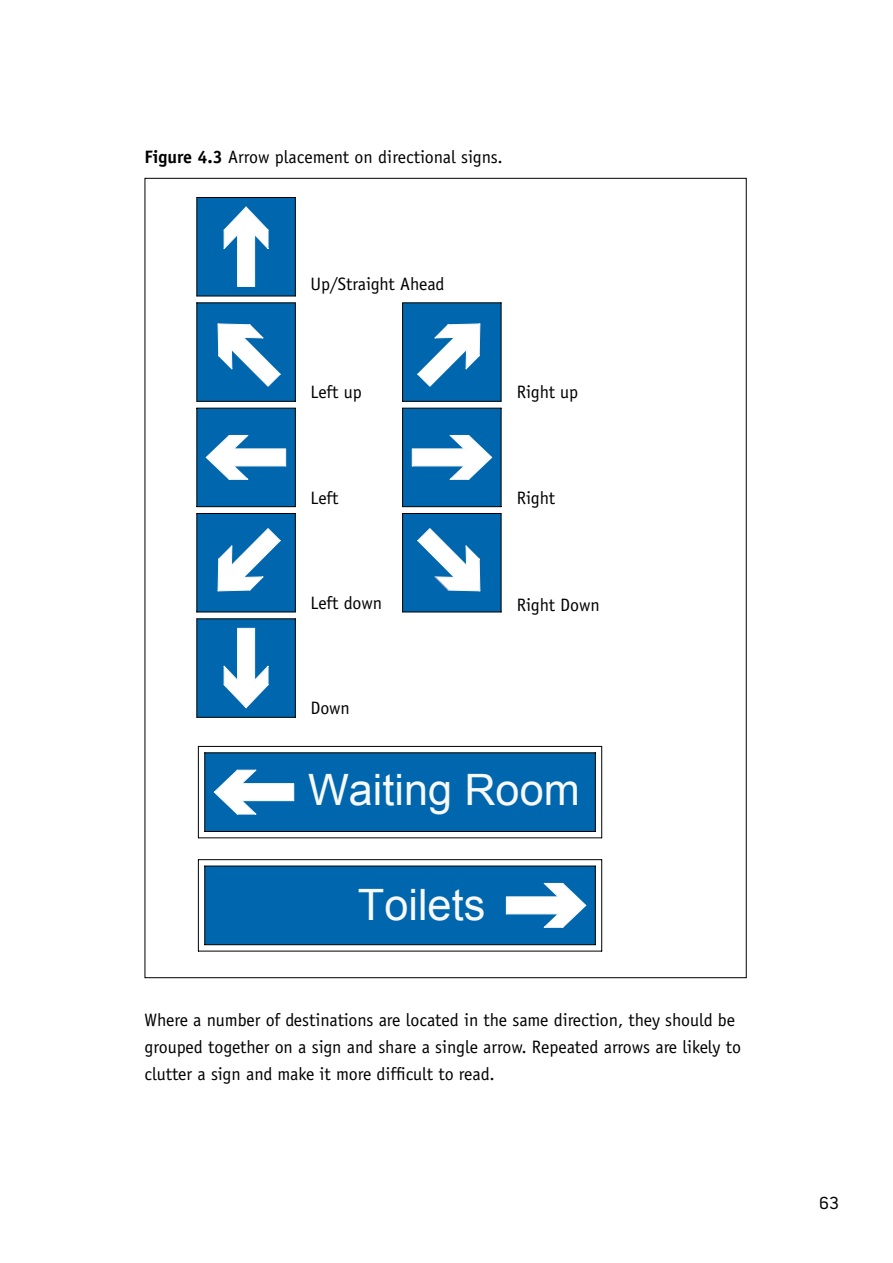
<style>
.page{position:relative;width:893px;height:1263px;background:#fff}
.page>*{position:absolute;margin:0;border:0;box-sizing:border-box;transform-origin:0 0}
.t1{font:43.35px "Arial";color:#f7f8f8}
.t2{font:18px/27px "Officina Sans";letter-spacing:-.005em;color:#000}
.t3{font:18px "Anivers";color:#000}
.s1{font-weight:700}
</style>
<div class="page">
<svg style="left:205px;top:753px;width:390px;height:191px;fill:#0066ad"></svg>
<svg style="left:197px;top:198px;width:304px;height:519px"></svg>
<hr style="left:198px;top:746px;width:404px;height:1px;background:#000">
<hr style="left:198px;top:837px;width:404px;height:1px;background:#000">
<hr style="left:205px;top:831px;width:390px;height:1px;background:#000">
<hr style="left:205px;top:752px;width:390px;height:1px;background:#000">
<hr style="left:198px;top:746px;width:1px;height:92px;background:#000">
<hr style="left:204px;top:753px;width:1px;height:78px;background:#000">
<hr style="left:601px;top:746px;width:1px;height:92px;background:#000">
<hr style="left:595px;top:753px;width:1px;height:78px;background:#000">
<svg style="left:213px;top:769px;width:82px;height:46px"></svg>
<hr style="left:198px;top:859px;width:404px;height:1px;background:#000">
<hr style="left:198px;top:951px;width:404px;height:1px;background:#000">
<hr style="left:205px;top:944px;width:390px;height:1px;background:#000">
<hr style="left:205px;top:866px;width:390px;height:1px;background:#000">
<hr style="left:198px;top:860px;width:1px;height:91px;background:#000">
<hr style="left:204px;top:866px;width:1px;height:79px;background:#000">
<hr style="left:601px;top:860px;width:1px;height:91px;background:#000">
<hr style="left:595px;top:866px;width:1px;height:79px;background:#000">
<svg style="left:505px;top:882px;width:82px;height:47px"></svg>
<hr style="left:196px;top:619px;width:1px;height:98px;background:#000">
<svg style="left:223px;top:627px;width:46px;height:82px"></svg>
<hr style="left:295px;top:619px;width:1px;height:98px;background:#000">
<hr style="left:197px;top:618px;width:98px;height:1px;background:#000">
<hr style="left:197px;top:612px;width:98px;height:1px;background:#000">
<hr style="left:197px;top:717px;width:98px;height:1px;background:#000">
<hr style="left:196px;top:513px;width:1px;height:99px;background:#000">
<svg style="left:217px;top:527px;width:65px;height:65px"></svg>
<hr style="left:295px;top:513px;width:1px;height:99px;background:#000">
<hr style="left:197px;top:513px;width:98px;height:1px;background:#000">
<hr style="left:197px;top:506px;width:98px;height:1px;background:#000">
<hr style="left:196px;top:408px;width:1px;height:99px;background:#000">
<hr style="left:295px;top:408px;width:1px;height:99px;background:#000">
<hr style="left:197px;top:408px;width:98px;height:1px;background:#000">
<svg style="left:205px;top:434px;width:82px;height:47px"></svg>
<hr style="left:196px;top:197px;width:1px;height:99px;background:#000">
<svg style="left:223px;top:206px;width:46px;height:81px"></svg>
<hr style="left:295px;top:197px;width:1px;height:99px;background:#000">
<hr style="left:197px;top:296px;width:98px;height:1px;background:#000">
<hr style="left:197px;top:302px;width:98px;height:1px;background:#000">
<hr style="left:197px;top:197px;width:98px;height:1px;background:#000">
<hr style="left:196px;top:303px;width:1px;height:98px;background:#000">
<svg style="left:217px;top:323px;width:65px;height:65px"></svg>
<hr style="left:295px;top:303px;width:1px;height:98px;background:#000">
<hr style="left:197px;top:401px;width:98px;height:1px;background:#000">
<hr style="left:403px;top:612px;width:98px;height:1px;background:#000">
<hr style="left:501px;top:513px;width:1px;height:99px;background:#000">
<svg style="left:416px;top:527px;width:65px;height:65px"></svg>
<hr style="left:402px;top:513px;width:1px;height:99px;background:#000">
<hr style="left:403px;top:513px;width:98px;height:1px;background:#000">
<hr style="left:403px;top:506px;width:98px;height:1px;background:#000">
<hr style="left:501px;top:408px;width:1px;height:99px;background:#000">
<hr style="left:402px;top:408px;width:1px;height:99px;background:#000">
<hr style="left:403px;top:408px;width:98px;height:1px;background:#000">
<svg style="left:411px;top:434px;width:82px;height:47px"></svg>
<hr style="left:403px;top:302px;width:98px;height:1px;background:#000">
<hr style="left:501px;top:303px;width:1px;height:98px;background:#000">
<svg style="left:416px;top:323px;width:65px;height:65px"></svg>
<hr style="left:402px;top:303px;width:1px;height:98px;background:#000">
<hr style="left:403px;top:401px;width:98px;height:1px;background:#000">
<p class="t2" style="left:145px;top:143px;width:360px"><span class="s1">Figure 4.3</span> Arrow placement on directional signs.</p>
<p class="t2" style="left:310px;top:271px;width:136px">Up/Straight Ahead</p>
<p class="t2" style="left:310px;top:378px;width:53px">Left up</p>
<p class="t2" style="left:310px;top:485px;width:30px">Left</p>
<p class="t2" style="left:310px;top:589px;width:73px">Left down</p>
<p class="t2" style="left:310px;top:694px;width:41px">Down</p>
<p class="t2" style="left:517px;top:378px;width:63px">Right up</p>
<p class="t2" style="left:517px;top:485px;width:40px">Right</p>
<p class="t2" style="left:517px;top:591px;width:84px">Right Down</p>
<p class="t1" style="left:308px;top:765px;width:273px">Waiting Room</p>
<p class="t1" style="left:358px;top:880px;width:129px">Toilets</p>
<p class="t2" style="left:145px;top:1006px;width:598px">Where a number of destinations are located in the same direction, they should be grouped together on a sign and share a single arrow. Repeated arrows are likely to clutter a sign and make it more difficult to read.</p>
<p class="t3" style="left:819px;top:1193px;width:21px">63</p>
</div>
